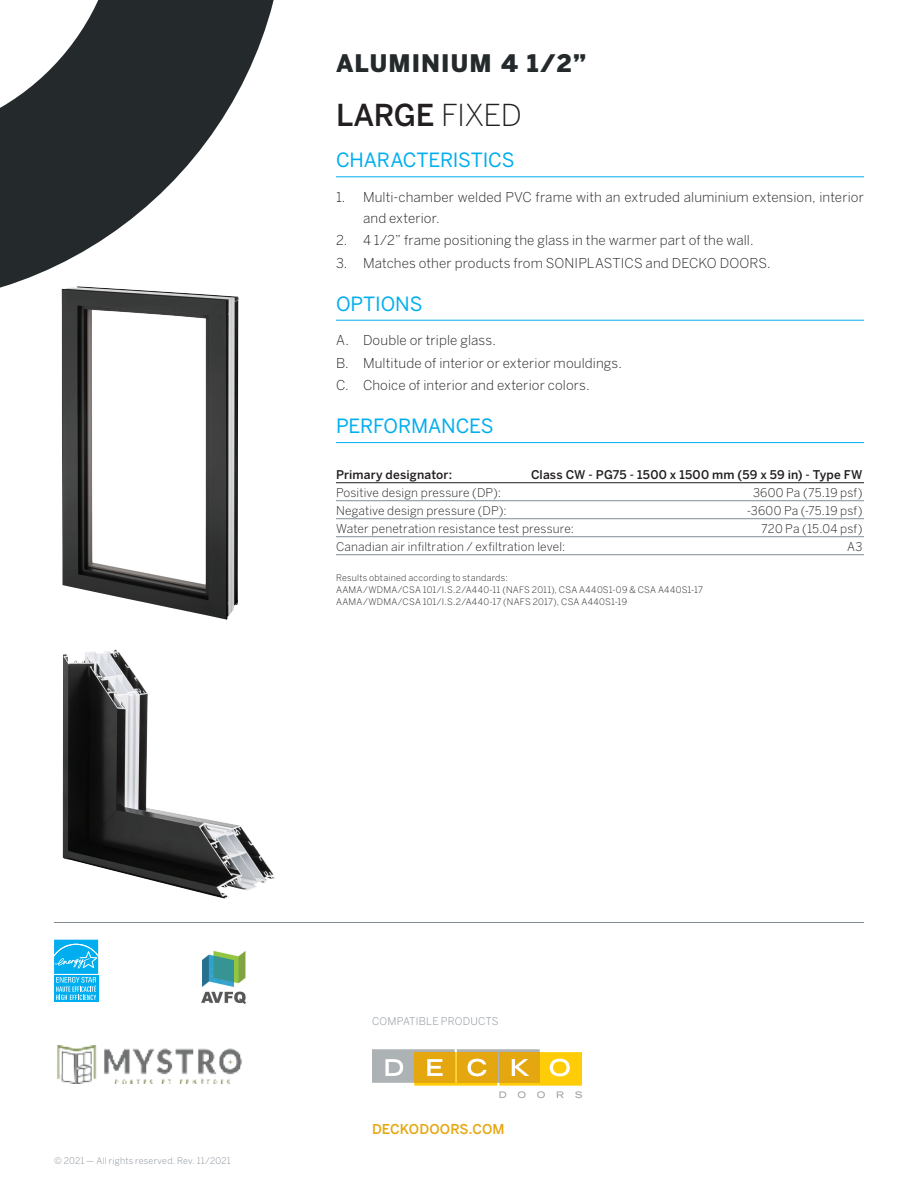
<style>
.page{position:relative;width:918px;height:1188px;background:#fff}
.page>*{position:absolute;margin:0;border:0;box-sizing:border-box;transform-origin:0 0}
.t1{font:500 30px "Benton Sans";letter-spacing:-.02em;color:#231f20}
.t2{font:900 24px "Benton Sans";letter-spacing:.045em;color:#24292b}
.t3{font:19.5px "Benton Sans";letter-spacing:-.01em;color:#00aeef}
.t4{font:300 13.5px/22.5px "Benton Sans";letter-spacing:.005em;color:#231f20}
.t5{font:500 13.5px "Benton Sans";letter-spacing:.01em;color:#e5a710}
.t6{font:300 12px "Benton Sans";letter-spacing:.01em;color:#231f20}
.t7{font:500 12px "Benton Sans";letter-spacing:.01em;color:#231f20}
.t8{font:300 10.5px "Benton Sans";letter-spacing:.015em;color:#828c95}
.t9{font:300 9px/12px "Benton Sans";letter-spacing:.025em;color:#231f20}
.t10{font:300 9px "Benton Sans";letter-spacing:.025em;color:#828c95}
.s1{font-weight:300}
</style>
<div class="page">
<svg style="left:0;top:0;width:274px;height:305px;fill:#24292b"></svg>
<img style="left:201px;top:951px;width:45px;height:53px">
<svg style="left:54px;top:939px;width:45px;height:63px"></svg>
<div style="left:54px;top:975px;width:44px;height:27px;background:#00aeef"></div>
<svg style="left:54px;top:940px;width:44px;height:60px"></svg>
<hr style="left:54px;top:922px;width:810px;height:1px;background:#828c95">
<img style="left:63px;top:649px;width:212px;height:250px">
<img style="left:62px;top:286px;width:177px;height:334px">
<svg style="left:372px;top:1049px;width:210px;height:49px"></svg>
<hr style="left:336px;top:176px;width:528px;height:1px;background:#00aeef">
<hr style="left:336px;top:320px;width:528px;height:1px;background:#00aeef">
<hr style="left:336px;top:442px;width:528px;height:1px;background:#00aeef">
<hr style="left:336px;top:482px;width:528px;height:1px;background:#231f20">
<hr style="left:336px;top:500px;width:528px;height:1px;background:#828c95">
<hr style="left:336px;top:518px;width:528px;height:1px;background:#828c95">
<hr style="left:336px;top:536px;width:528px;height:1px;background:#828c95">
<hr style="left:336px;top:554px;width:528px;height:1px;background:#828c95">
<h2 class="t2" style="left:336px;top:49px;width:252px">ALUMINIUM 4 1/2”</h2>
<h1 class="t1" style="left:336px;top:97px;width:187px">LARGE <span class="s1">FIXED</span></h1>
<h3 class="t3" style="left:336px;top:149px;width:180px">CHARACTERISTICS</h3>
<p class="t4" style="left:363px;top:186px;width:502px;line-height:21px;text-indent:-27px">1. Multi-chamber welded PVC frame with an extruded aluminium extension, interior and exterior.</p>
<p class="t4" style="left:336px;top:229px;width:419px">2. 4 1/2” frame positioning the glass in the warmer part of the wall.</p>
<p class="t4" style="left:336px;top:252px;width:436px">3. Matches other products from SONIPLASTICS and DECKO DOORS.</p>
<h3 class="t3" style="left:336px;top:292px;width:88px">OPTIONS</h3>
<p class="t4" style="left:336px;top:329px;width:288px">A. Double or triple glass.<br>B. Multitude of interior or exterior mouldings.<br>C. Choice of interior and exterior colors.</p>
<h3 class="t3" style="left:336px;top:415px;width:159px">PERFORMANCES</h3>
<p class="t7" style="left:336px;top:467px;width:118px">Primary designator:</p>
<p class="t7" style="left:531px;top:467px;width:333px">Class CW - PG75 - 1500 x 1500 mm (59 x 59 in) - Type FW</p>
<p class="t6" style="left:336px;top:486px;width:167px">Positive design pressure (DP):</p>
<p class="t6" style="left:753px;top:486px;width:111px">3600 Pa (75.19 psf)</p>
<p class="t6" style="left:336px;top:504px;width:172px">Negative design pressure (DP):</p>
<p class="t6" style="left:747px;top:504px;width:117px">-3600 Pa (-75.19 psf)</p>
<p class="t6" style="left:336px;top:522px;width:239px">Water penetration resistance test pressure:</p>
<p class="t6" style="left:761px;top:522px;width:103px">720 Pa (15.04 psf)</p>
<p class="t6" style="left:336px;top:540px;width:231px">Canadian air infiltration / exfiltration level:</p>
<p class="t6" style="left:847px;top:540px;width:17px">A3</p>
<p class="t9" style="left:336px;top:572px;width:369px">Results obtained according to standards:<br>AAMA/WDMA/CSA 101/I.S.2/A440-11 (NAFS 2011), CSA A440S1-09 &amp; CSA A440S1-17<br>AAMA/WDMA/CSA 101/I.S.2/A440-17 (NAFS 2017), CSA A440S1-19</p>
<p class="t10" style="left:54px;top:1156px;width:178px">© 2021 — All rights reserved. Rev. 11/2021</p>
<p class="t8" style="left:372px;top:1015px;width:128px">COMPATIBLE PRODUCTS</p>
<p class="t5" style="left:372px;top:1121px;width:134px">DECKODOORS.COM</p>
</div>
